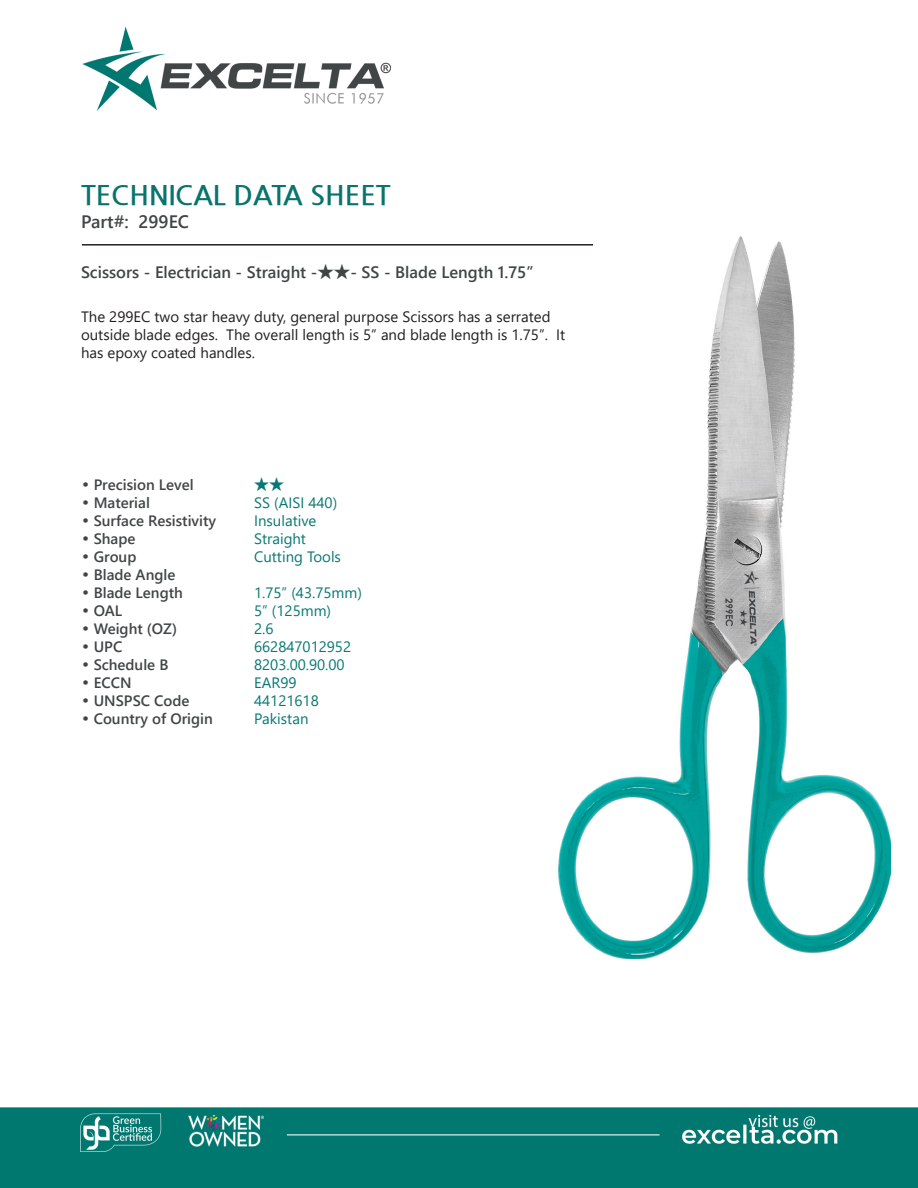
<style>
.page{position:relative;width:918px;height:1188px;background:#fff}
.page>*{position:absolute;margin:0;border:0;box-sizing:border-box;transform-origin:0 0}
.t1{font:700 27px "Nanum Gothic";color:#08746d}
.t2{font:700 18px "Yu Gothic UI";color:#414546}
.t3{font:700 16.5px "Yu Gothic UI";color:#414546}
.t4{font:15px/18px "Yu Gothic UI";color:#231f20}
.CT_s_CTM{font:700 15px "Yu Gothic UI";color:#414546}
.CT_s_CTM-2{font:15px "Yu Gothic UI";color:#077874}
.s1{font-family:"Century Gothic";font-weight:400}
</style>
<div class="page">
<img style="left:0;top:27px;width:918px;height:1161px">
<img style="left:558px;top:236px;width:333px;height:723px">
<hr style="left:82px;top:244px;width:511px;height:2px;background:#231f20">
<p class="t1" style="left:81px;top:182px;width:311px">TECHNICAL DATA SHEET</p>
<p class="t2" style="left:81px;top:212px;width:110px">Part#: 299EC</p>
<p class="t3" style="left:81px;top:262px;width:454px">Scissors - Electrician - Straight -★★- SS - Blade Length 1.75”</p>
<p class="t4" style="left:81px;top:306px;width:486px">The 299EC two star heavy duty, general purpose Scissors has a serrated outside blade edges. The overall length is 5” and blade length is 1.75”. It has epoxy coated handles.</p>
<p class="CT_s_CTM" style="left:81px;top:476px;width:114px"><span class="s1">•</span> Precision Level</p>
<p class="CT_s_CTM-2" style="left:254px;top:471px;width:31px">★★</p>
<p class="CT_s_CTM" style="left:81px;top:494px;width:70px"><span class="s1">•</span> Material</p>
<p class="CT_s_CTM-2" style="left:254px;top:489px;width:85px">SS (AISI 440)</p>
<p class="CT_s_CTM" style="left:81px;top:512px;width:137px"><span class="s1">•</span> Surface Resistivity</p>
<p class="CT_s_CTM-2" style="left:254px;top:507px;width:64px">Insulative</p>
<p class="CT_s_CTM" style="left:81px;top:530px;width:56px"><span class="s1">•</span> Shape</p>
<p class="CT_s_CTM-2" style="left:254px;top:525px;width:53px">Straight</p>
<p class="CT_s_CTM" style="left:81px;top:548px;width:57px"><span class="s1">•</span> Group</p>
<p class="CT_s_CTM-2" style="left:254px;top:543px;width:88px">Cutting Tools</p>
<p class="CT_s_CTM" style="left:81px;top:566px;width:96px"><span class="s1">•</span> Blade Angle</p>
<p class="CT_s_CTM" style="left:81px;top:584px;width:103px"><span class="s1">•</span> Blade Length</p>
<p class="CT_s_CTM-2" style="left:254px;top:579px;width:109px">1.75” (43.75mm)</p>
<p class="CT_s_CTM" style="left:81px;top:602px;width:43px"><span class="s1">•</span> OAL</p>
<p class="CT_s_CTM-2" style="left:254px;top:597px;width:78px">5” (125mm)</p>
<p class="CT_s_CTM" style="left:81px;top:620px;width:98px"><span class="s1">•</span> Weight (OZ)</p>
<p class="CT_s_CTM-2" style="left:254px;top:615px;width:21px">2.6</p>
<p class="CT_s_CTM" style="left:81px;top:638px;width:43px"><span class="s1">•</span> UPC</p>
<p class="CT_s_CTM-2" style="left:254px;top:633px;width:99px">662847012952</p>
<p class="CT_s_CTM" style="left:81px;top:656px;width:89px"><span class="s1">•</span> Schedule B</p>
<p class="CT_s_CTM-2" style="left:254px;top:651px;width:92px">8203.00.90.00</p>
<p class="CT_s_CTM" style="left:81px;top:674px;width:52px"><span class="s1">•</span> ECCN</p>
<p class="CT_s_CTM-2" style="left:254px;top:669px;width:44px">EAR99</p>
<p class="CT_s_CTM" style="left:81px;top:692px;width:110px"><span class="s1">•</span> UNSPSC Code</p>
<p class="CT_s_CTM-2" style="left:254px;top:687px;width:66px">44121618</p>
<p class="CT_s_CTM" style="left:81px;top:710px;width:133px"><span class="s1">•</span> Country of Origin</p>
<p class="CT_s_CTM-2" style="left:254px;top:705px;width:56px">Pakistan</p>
</div>
